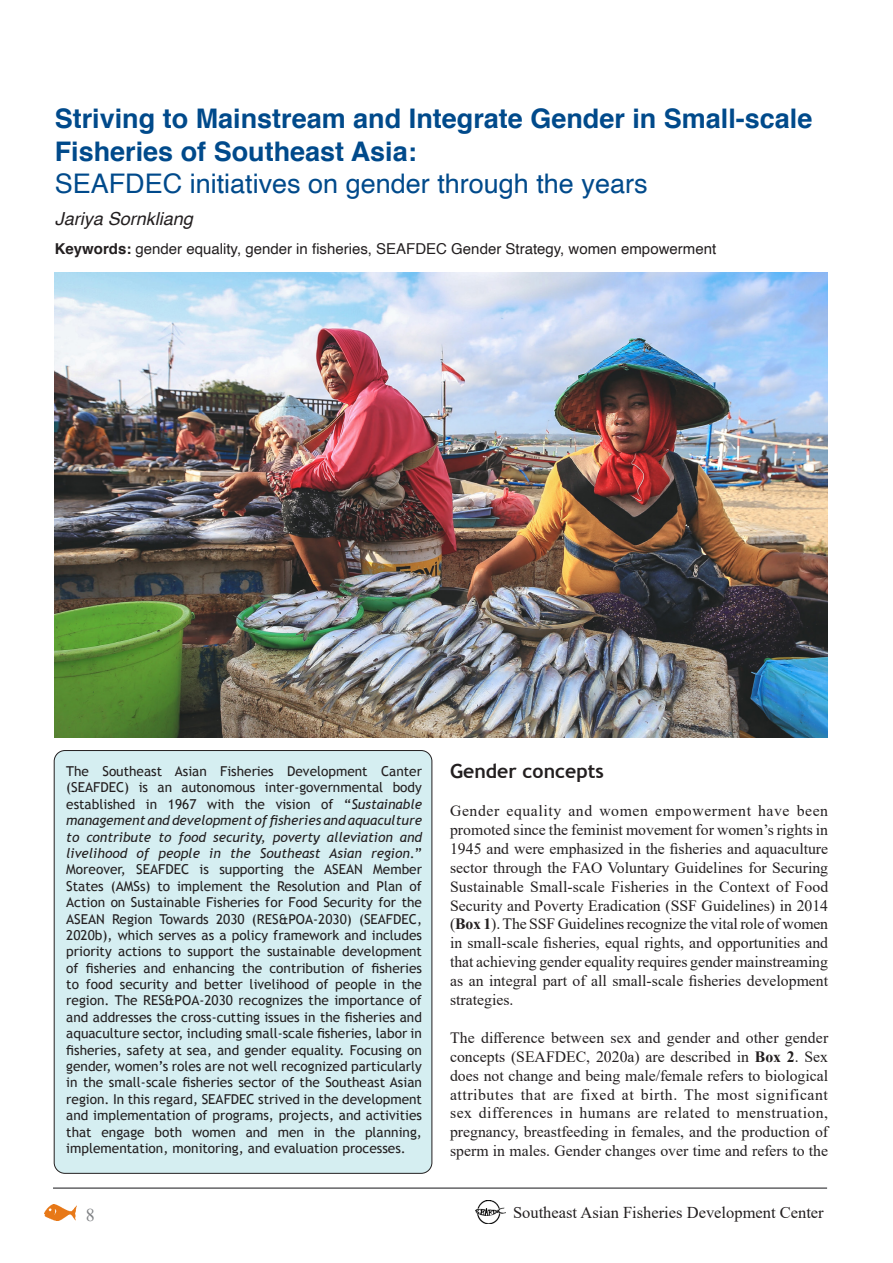
<style>
.page{position:relative;width:893px;height:1263px;background:#fff}
.page>*{position:absolute;margin:0;border:0;box-sizing:border-box;transform-origin:0 0}
.Article_title{font:700 27px/32.4px "Helvetica";color:#004a8b}
.Article_title-2{font:27px "Helvetica";color:#004a8b}
.Headline{font:700 19.5px "Trebuchet MS";color:#231f20}
.Article_title-3{font:italic 18px "Helvetica";color:#231f20}
.t1{font:18px "Times New Roman";color:#808285}
.t2{font:16.5px "Times New Roman";color:#231f20}
.Text{font:15.75px/18.9px "Times New Roman";color:#231f20;text-align:justify}
.Article_title-4{font:15px "Helvetica";color:#231f20}
.Introductory_box{font:13.65px/16.4px "Trebuchet MS";color:#231f20;text-align:justify}
.s1{font-weight:700}
.s2{font-style:italic}
</style>
<div class="page">
<img style="left:45px;top:1205px;width:32px;height:16px">
<img style="left:475px;top:1200px;width:31px;height:23px">
<hr style="left:53px;top:1187px;width:774px;height:2px;background:#636366">
<div style="left:54px;top:750px;width:378px;height:423px;background:#d5eef1;border-radius:11px"></div>
<img style="left:54px;top:273px;width:774px;height:465px">
<p class="Article_title" style="left:55px;top:103px;width:759px">Striving to Mainstream and Integrate Gender in Small-scale<br>Fisheries of Southeast Asia:</p>
<p class="Article_title-2" style="left:55px;top:163px;width:594px">SEAFDEC initiatives on gender through the years</p>
<p class="Article_title-3" style="left:55px;top:205px;width:140px">Jariya Sornkliang</p>
<p class="Article_title-4" style="left:55px;top:237px;width:663px"><span class="s1">Keywords:</span> gender equality, gender in fisheries, SEAFDEC Gender Strategy, women empowerment</p>
<p class="Introductory_box" style="left:66px;top:763px;width:357px">The Southeast Asian Fisheries Development Canter (SEAFDEC) is an autonomous inter-governmental body established in 1967 with the vision of “<span class="s2">Sustainable management and development of fisheries and aquaculture to contribute to food security, poverty alleviation and livelihood of people in the Southeast Asian region</span>.” Moreover, SEAFDEC is supporting the ASEAN Member States (AMSs) to implement the Resolution and Plan of Action on Sustainable Fisheries for Food Security for the ASEAN Region Towards 2030 (RES&amp;POA-2030) (SEAFDEC, 2020b), which serves as a policy framework and includes priority actions to support the sustainable development of fisheries and enhancing the contribution of fisheries to food security and better livelihood of people in the region. The RES&amp;POA-2030 recognizes the importance of and addresses the cross-cutting issues in the fisheries and aquaculture sector, including small-scale fisheries, labor in fisheries, safety at sea, and gender equality. Focusing on gender, women’s roles are not well recognized particularly in the small-scale fisheries sector of the Southeast Asian region. In this regard, SEAFDEC strived in the development and implementation of programs, projects, and activities that engage both women and men in the planning, implementation, monitoring, and evaluation processes.</p>
<p class="Headline" style="left:450px;top:759px;width:155px">Gender concepts</p>
<p class="Text" style="left:450px;top:801px;width:380px">Gender equality and women empowerment have been promoted since the feminist movement for women’s rights in 1945 and were emphasized in the fisheries and aquaculture sector through the FAO Voluntary Guidelines for Securing Sustainable Small-scale Fisheries in the Context of Food Security and Poverty Eradication (SSF Guidelines) in 2014 (<span class="s1">Box 1</span>). The SSF Guidelines recognize the vital role of women in small-scale fisheries, equal rights, and opportunities and that achieving gender equality requires gender mainstreaming as an integral part of all small-scale fisheries development strategies.</p>
<p class="Text" style="left:450px;top:1028px;width:380px">The difference between sex and gender and other gender concepts (SEAFDEC, 2020a) are described in <span class="s1">Box 2</span>. Sex does not change and being male/female refers to biological attributes that are fixed at birth. The most significant sex differences in humans are related to menstruation, pregnancy, breastfeeding in females, and the production of sperm in males. Gender changes over time and refers to the</p>
<h3 class="t1" style="left:86px;top:1202px;width:10px">8</h3>
<p class="t2" style="left:513px;top:1200px;width:312px">Southeast Asian Fisheries Development Center</p>
</div>
